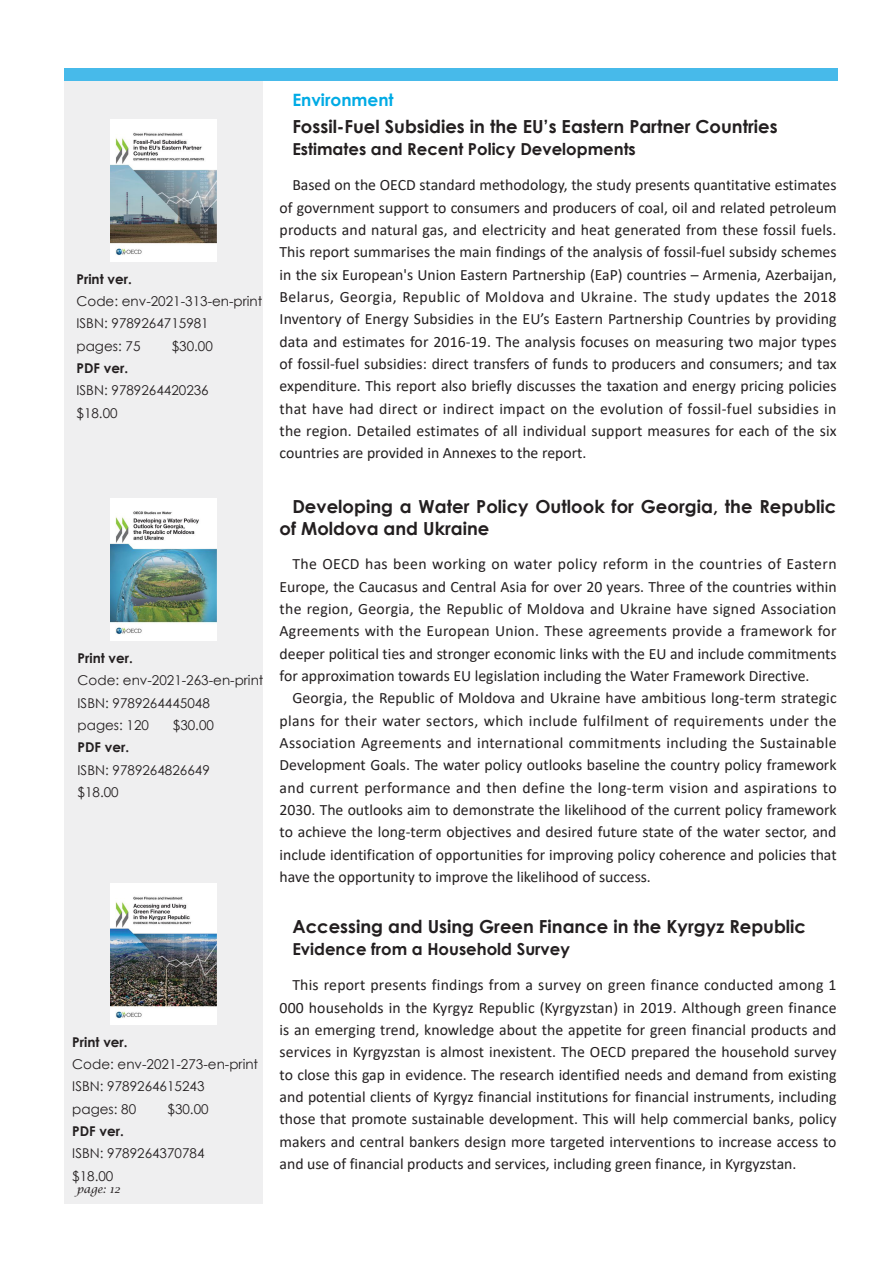
<style>
.page{position:relative;width:893px;height:1263px;background:#fff}
.page>*{position:absolute;margin:0;border:0;box-sizing:border-box;transform-origin:0 0}
.t1{font:700 18px/22.4px "Century Gothic";color:#231f20}
.t2{font:700 16.95px "Century Gothic";color:#00abe5}
.t3{font:700 16.5px "Century Gothic";color:#231f20}
.t4{font:15.75px/22.4px "Calibri";color:#231f20;text-align:justify}
.t5{font:13.5px "Century Gothic";color:#231f20}
.t6{font:700 13.5px "Century Gothic";color:#231f20}
.t7{font:italic 10.65px "Lucida Calligraphy";color:#231f20}
</style>
<div class="page">
<div style="left:64px;top:81px;width:199px;height:1122px;background:#efeff0"></div>
<div style="left:64px;top:69px;width:774px;height:12px;background:#47baea"></div>
<img style="left:111px;top:119px;width:106px;height:142px">
<img style="left:111px;top:499px;width:106px;height:141px">
<img style="left:111px;top:883px;width:106px;height:142px">
<p class="t6" style="left:77px;top:269px;width:57px">Print ver.</p>
<p class="t5" style="left:77px;top:292px;width:187px">Code: env-2021-313-en-print</p>
<p class="t5" style="left:77px;top:314px;width:134px">ISBN: 9789264715981</p>
<p class="t5" style="left:77px;top:336px;width:65px">pages: 75</p>
<p class="t5" style="left:172px;top:336px;width:43px">$30.00</p>
<p class="t6" style="left:77px;top:358px;width:53px">PDF ver.</p>
<p class="t5" style="left:77px;top:381px;width:134px">ISBN: 9789264420236</p>
<p class="t5" style="left:77px;top:403px;width:43px">$18.00</p>
<p class="t6" style="left:78px;top:648px;width:57px">Print ver.</p>
<p class="t5" style="left:78px;top:671px;width:187px">Code: env-2021-263-en-print</p>
<p class="t5" style="left:78px;top:693px;width:134px">ISBN: 9789264445048</p>
<p class="t5" style="left:78px;top:715px;width:73px">pages: 120</p>
<p class="t5" style="left:173px;top:715px;width:43px">$30.00</p>
<p class="t6" style="left:78px;top:737px;width:53px">PDF ver.</p>
<p class="t5" style="left:78px;top:760px;width:134px">ISBN: 9789264826649</p>
<p class="t5" style="left:78px;top:782px;width:43px">$18.00</p>
<p class="t6" style="left:72px;top:1031px;width:57px">Print ver.</p>
<p class="t5" style="left:72px;top:1055px;width:187px">Code: env-2021-273-en-print</p>
<p class="t5" style="left:72px;top:1077px;width:134px">ISBN: 9789264615243</p>
<p class="t5" style="left:72px;top:1099px;width:65px">pages: 80</p>
<p class="t5" style="left:168px;top:1099px;width:43px">$30.00</p>
<p class="t6" style="left:72px;top:1121px;width:53px">PDF ver.</p>
<p class="t5" style="left:72px;top:1144px;width:134px">ISBN: 9789264370784</p>
<p class="t5" style="left:72px;top:1166px;width:43px">$18.00</p>
<p class="t7" style="left:77px;top:1183px;width:45px">page: 12</p>
<p class="t2" style="left:292px;top:87px;width:103px">Environment</p>
<p class="t1" style="left:292px;top:115px;width:487px">Fossil-Fuel Subsidies in the EU’s Eastern Partner Countries</p>
<p class="t3" style="left:292px;top:137px;width:345px">Estimates and Recent Policy Developments</p>
<p class="t4" style="left:280px;top:174px;width:559px;text-indent:13px">Based on the OECD standard methodology, the study presents quantitative estimates of government support to consumers and producers of coal, oil and related petroleum products and natural gas, and electricity and heat generated from these fossil fuels.<br>This report summarises the main findings of the analysis of fossil-fuel subsidy schemes in the six European's Union Eastern Partnership (EaP) countries – Armenia, Azerbaijan, Belarus, Georgia, Republic of Moldova and Ukraine. The study updates the 2018<br>Inventory of Energy Subsidies in the EU’s Eastern Partnership Countries by providing data and estimates for 2016‑19. The analysis focuses on measuring two major types of fossil-fuel subsidies: direct transfers of funds to producers and consumers; and tax expenditure. This report also briefly discusses the taxation and energy pricing policies that have had direct or indirect impact on the evolution of fossil-fuel subsidies in the region. Detailed estimates of all individual support measures for each of the six countries are provided in Annexes to the report.</p>
<p class="t1" style="left:280px;top:494px;width:558px;text-indent:13px">Developing a Water Policy Outlook for Georgia, the Republic of Moldova and Ukraine</p>
<p class="t4" style="left:280px;top:553px;width:559px;text-indent:13px">The OECD has been working on water policy reform in the countries of Eastern Europe, the Caucasus and Central Asia for over 20 years. Three of the countries within the region, Georgia, the Republic of Moldova and Ukraine have signed Association Agreements with the European Union. These agreements provide a framework for deeper political ties and stronger economic links with the EU and include commitments for approximation towards EU legislation including the Water Framework Directive.</p>
<p class="t4" style="left:280px;top:687px;width:559px;text-indent:13px">Georgia, the Republic of Moldova and Ukraine have ambitious long-term strategic plans for their water sectors, which include fulfilment of requirements under the Association Agreements and international commitments including the Sustainable Development Goals. The water policy outlooks baseline the country policy framework and current performance and then define the long-term vision and aspirations to 2030. The outlooks aim to demonstrate the likelihood of the current policy framework to achieve the long-term objectives and desired future state of the water sector, and include identification of opportunities for improving policy coherence and policies that have the opportunity to improve the likelihood of success.</p>
<p class="t1" style="left:292px;top:915px;width:515px">Accessing and Using Green Finance in the Kyrgyz Republic</p>
<p class="t3" style="left:292px;top:936px;width:279px">Evidence from a Household Survey</p>
<p class="t4" style="left:280px;top:973px;width:558px;text-indent:13px">This report presents findings from a survey on green finance conducted among 1<br>000 households in the Kyrgyz Republic (Kyrgyzstan) in 2019. Although green finance is an emerging trend, knowledge about the appetite for green financial products and services in Kyrgyzstan is almost inexistent. The OECD prepared the household survey to close this gap in evidence. The research identified needs and demand from existing and potential clients of Kyrgyz financial institutions for financial instruments, including those that promote sustainable development. This will help commercial banks, policy makers and central bankers design more targeted interventions to increase access to and use of financial products and services, including green finance, in Kyrgyzstan.</p>
</div>
